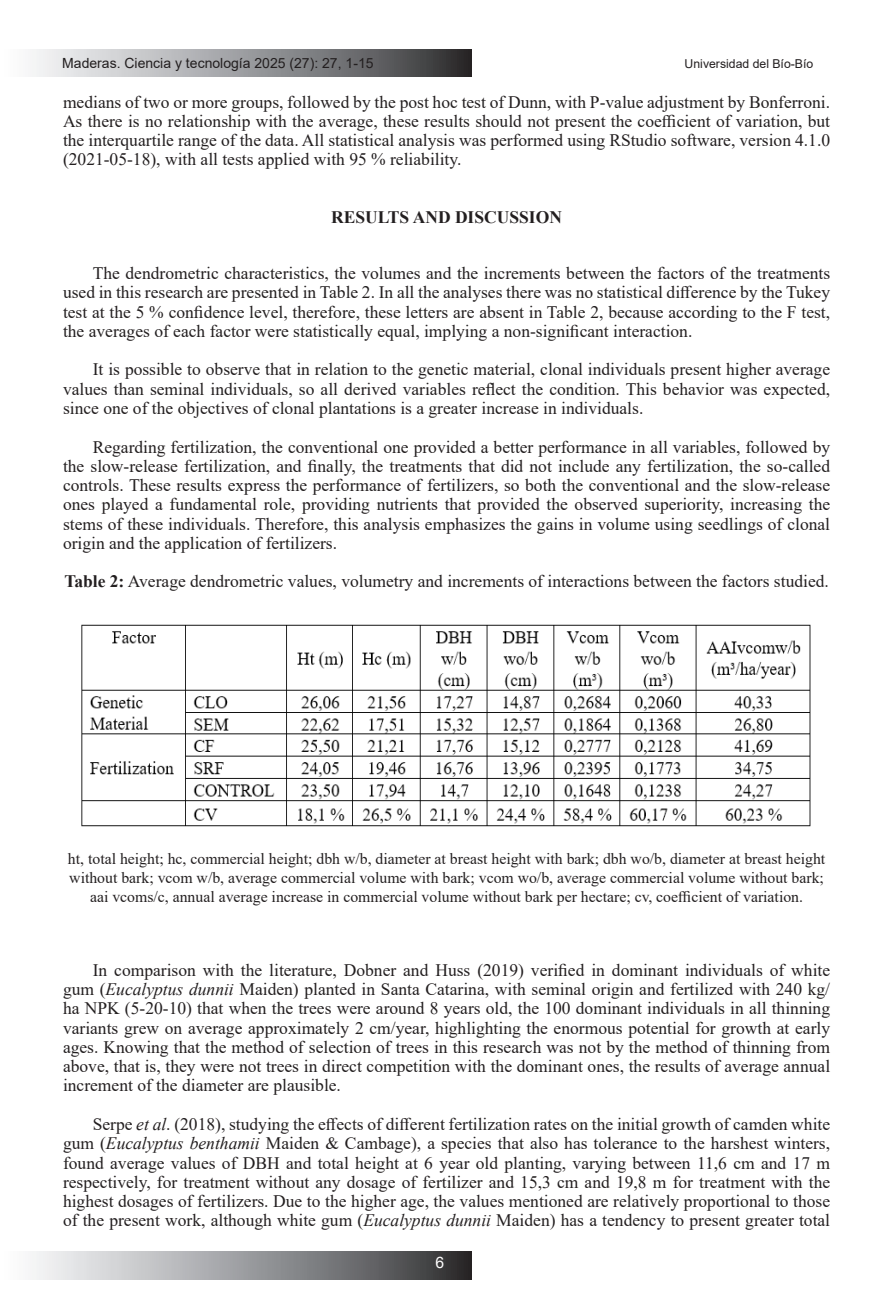
<style>
.page{position:relative;width:893px;height:1315px;background:#fff}
.page>*{position:absolute;margin:0;border:0;box-sizing:border-box;transform-origin:0 0}
.t1{font:17.5px/19.2px "Times New Roman";color:#231f20;text-align:justify}
.t2{font:700 17.5px "Times New Roman";color:#231f20}
.t3{font:15.75px/19.2px "Times New Roman";color:#231f20;text-align:center}
.t4{font:15.75px "Arial";color:#fff}
.t5{font:14px "Arial";color:#231f20}
.t6{font:12.25px "Arial";color:#231f20}
.s1{font-weight:700}
.s2{font-style:italic}
</style>
<div class="page">
<div style="left:0;top:49px;width:471px;height:28px;background:linear-gradient(to right,#fff,#333436)"></div>
<div style="left:0;top:1252px;width:471px;height:27px;background:linear-gradient(to right,#fff,#333436)"></div>
<img style="left:81px;top:624px;width:730px;height:203px">
<p class="t5" style="left:62px;top:53px;width:313px">Maderas. Ciencia y tecnología 2025 (27): 27, 1-15</p>
<p class="t6" style="left:685px;top:56px;width:130px">Universidad del Bío-Bío</p>
<p class="t1" style="left:63px;top:92px;width:769px">medians of two or more groups, followed by the post hoc test of Dunn, with P-value adjustment by Bonferroni.<br>As there is no relationship with the average, these results should not present the coefficient of variation, but the interquartile range of the data. All statistical analysis was performed using RStudio software, version 4.1.0 (2021-05-18), with all tests applied with 95 % reliability.</p>
<p class="t2" style="left:331px;top:205px;width:232px">RESULTS AND DISCUSSION</p>
<p class="t1" style="left:63px;top:263px;width:769px;text-indent:30px">The dendrometric characteristics, the volumes and the increments between the factors of the treatments used in this research are presented in Table 2. In all the analyses there was no statistical difference by the Tukey test at the 5 % confidence level, therefore, these letters are absent in Table 2, because according to the F test, the averages of each factor were statistically equal, implying a non-significant interaction.</p>
<p class="t1" style="left:63px;top:359px;width:769px;text-indent:30px">It is possible to observe that in relation to the genetic material, clonal individuals present higher average values than seminal individuals, so all derived variables reflect the condition. This behavior was expected, since one of the objectives of clonal plantations is a greater increase in individuals.</p>
<p class="t1" style="left:63px;top:436px;width:769px;text-indent:30px">Regarding fertilization, the conventional one provided a better performance in all variables, followed by the slow-release fertilization, and finally, the treatments that did not include any fertilization, the so-called controls. These results express the performance of fertilizers, so both the conventional and the slow-release ones played a fundamental role, providing nutrients that provided the observed superiority, increasing the stems of these individuals. Therefore, this analysis emphasizes the gains in volume using seedlings of clonal origin and the application of fertilizers.</p>
<p class="t1" style="left:64px;top:571px;width:766px"><span class="s1">Table 2:</span> Average dendrometric values, volumetry and increments of interactions between the factors studied.</p>
<p class="t3" style="left:68px;top:848px;width:759px">ht, total height; hc, commercial height; dbh w/b, diameter at breast height with bark; dbh wo/b, diameter at breast height without bark; vcom w/b, average commercial volume with bark; vcom wo/b, average commercial volume without bark; aai vcoms/c, annual average increase in commercial volume without bark per hectare; cv, coefficient of variation.</p>
<p class="t1" style="left:63px;top:960px;width:769px;text-indent:30px">In comparison with the literature, Dobner and Huss (2019) verified in dominant individuals of white gum (<span class="s2">Eucalyptus dunnii</span> Maiden) planted in Santa Catarina, with seminal origin and fertilized with 240 kg/ ha NPK (5-20-10) that when the trees were around 8 years old, the 100 dominant individuals in all thinning variants grew on average approximately 2 cm/year, highlighting the enormous potential for growth at early ages. Knowing that the method of selection of trees in this research was not by the method of thinning from above, that is, they were not trees in direct competition with the dominant ones, the results of average annual increment of the diameter are plausible.</p>
<p class="t1" style="left:63px;top:1114px;width:769px;text-indent:30px">Serpe <span class="s2">et al</span>. (2018), studying the effects of different fertilization rates on the initial growth of camden white gum (<span class="s2">Eucalyptus benthamii</span> Maiden &amp; Cambage), a species that also has tolerance to the harshest winters, found average values of DBH and total height at 6 year old planting, varying between 11,6 cm and 17 m respectively, for treatment without any dosage of fertilizer and 15,3 cm and 19,8 m for treatment with the highest dosages of fertilizers. Due to the higher age, the values mentioned are relatively proportional to those of the present work, although white gum (<span class="s2">Eucalyptus dunnii</span> Maiden) has a tendency to present greater total</p>
<p class="t4" style="left:435px;top:1252px;width:10px">6</p>
</div>
